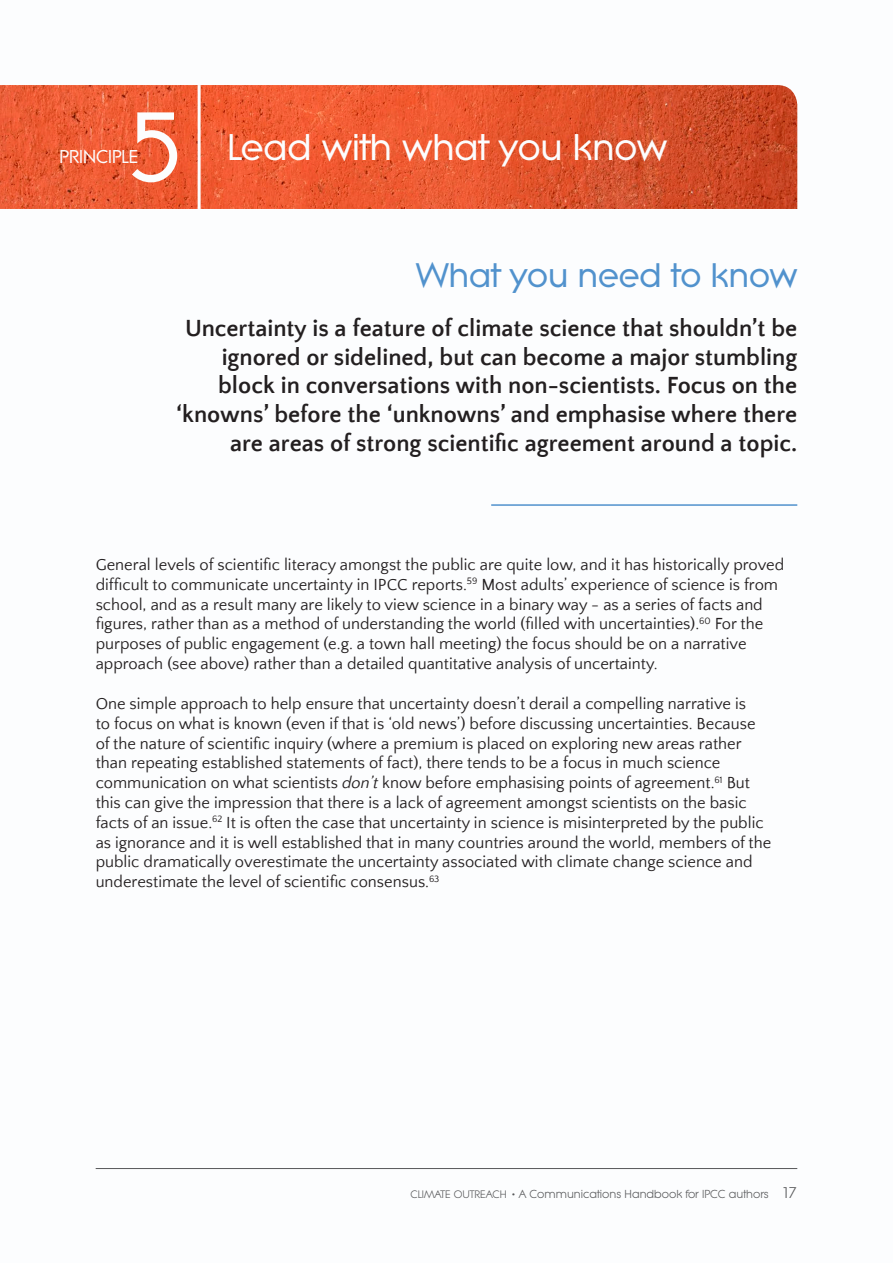
<style>
.page{position:relative;width:893px;height:1263px;background:#fff}
.page>*{position:absolute;margin:0;border:0;box-sizing:border-box;transform-origin:0 0}
.t1{font:700 96px "Litera Serial";color:#fcfdfe}
.t2{font:700 36px "Litera Serial";color:#fcfdfe}
.t3{font:700 33px "Litera Serial";color:#5192cd}
.t4{font:700 24px/28.8px "Quattrocento Sans";color:#231f20;text-align:right}
.t5{font:700 18px "Litera Serial";color:#fcfdfe}
.t6{font:16.5px/19.8px "Quattrocento Sans";color:#231f20}
.t7{font:11.25px "Litera Serial";color:#57585a}
.s1{font-style:italic}
.s2{font-size:10.5px}
.s3{font-family:"Quattrocento Sans";font-weight:700;font-size:15px}
.s4{font-size:15px}
</style>
<div class="page">
<hr style="left:96px;top:1168px;width:701px;height:1px;background:#57585a">
<hr style="left:491px;top:504px;width:306px;height:2px;background:#5192cd">
<img style="left:0;top:85px;width:797px;height:124px">
<hr style="left:198px;top:85px;width:3px;height:124px;background:#fcfdfe">
<h1 class="t1" style="left:126px;top:91px;width:59px">5</h1>
<p class="t5" style="left:60px;top:146px;width:80px">PRINCIPLE</p>
<h2 class="t2" style="left:228px;top:126px;width:441px">Lead with what you know</h2>
<h3 class="t3" style="left:416px;top:255px;width:382px">What you need to know</h3>
<p class="t4" style="left:176px;top:314px;width:623px">Uncertainty is a feature of climate science that shouldn’t be ignored or sidelined, but can become a major stumbling block in conversations with non-scientists. Focus on the ‘knowns’ before the ‘unknowns’ and emphasise where there are areas of strong scientific agreement around a topic.</p>
<p class="t6" style="left:96px;top:555px;width:690px">General levels of scientific literacy amongst the public are quite low, and it has historically proved difficult to communicate uncertainty in IPCC reports.<sup>59</sup> Most adults’ experience of science is from school, and as a result many are likely to view science in a binary way - as a series of facts and figures, rather than as a method of understanding the world (filled with uncertainties).<sup>60</sup> For the purposes of public engagement (e.g. a town hall meeting) the focus should be on a narrative approach (see above) rather than a detailed quantitative analysis of uncertainty.</p>
<p class="t6" style="left:96px;top:694px;width:677px">One simple approach to help ensure that uncertainty doesn’t derail a compelling narrative is<br>to focus on what is known (even if that is ‘old news’) before discussing uncertainties. Because of the nature of scientific inquiry (where a premium is placed on exploring new areas rather than repeating established statements of fact), there tends to be a focus in much science communication on what scientists <span class="s1">don’t</span> know before emphasising points of agreement.<sup>61</sup> But this can give the impression that there is a lack of agreement amongst scientists on the basic facts of an issue.<sup>62</sup> It is often the case that uncertainty in science is misinterpreted by the public as ignorance and it is well established that in many countries around the world, members of the public dramatically overestimate the uncertainty associated with climate change science and underestimate the level of scientific consensus.<sup>63</sup></p>
<p class="t7" style="left:411px;top:1187px;width:388px"><span class="s2">CLIMATE OUTREACH</span> <span class="s3">•</span> A Communications Handbook for IPCC authors <span class="s4">17</span></p>
</div>
